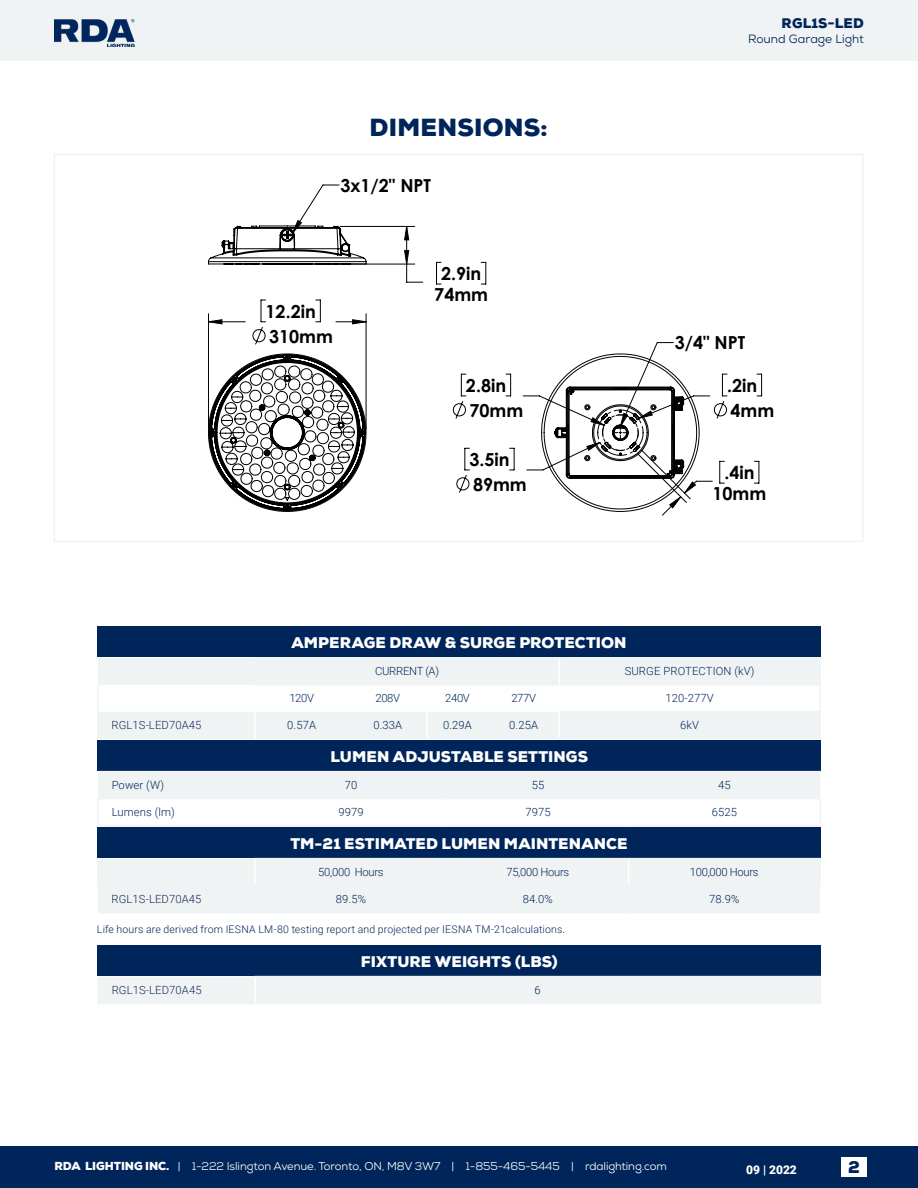
<style>
.page{position:relative;width:918px;height:1188px;background:#fff}
.page>*{position:absolute;margin:0;border:0;box-sizing:border-box;transform-origin:0 0}
.t1{font:900 24px "Nexa";letter-spacing:.01em;color:#00255a}
.t2{font:700 18px/24.8px "Century Gothic";color:#000}
.t3{font:900 16.5px "Nexa";color:#00255a}
.t4{font:900 15px "Nexa";letter-spacing:.005em;color:#fff}
.t5{font:900 13.5px "Nexa";letter-spacing:.01em;color:#00255a}
.t6{font:12px "Nexa";color:#00255a}
.t7{font:900 12px "Roboto";color:#fff}
.t8{font:300 11.25px "Roboto";letter-spacing:.01em;color:#00255a}
.t9{font:11.25px "Nexa";letter-spacing:-.01em;color:#fff}
.t10{font:300 11.25px "Roboto";letter-spacing:-.025em;color:#00255a}
.t11{font:300 11.25px "Roboto";letter-spacing:.01em;color:#182957}
.t12{font:300 10.5px "Roboto";letter-spacing:.015em;color:#00255a}
.s1{font-weight:900}
</style>
<div class="page">
<div style="left:0;top:1147px;width:918px;height:41px;background:#00255a"></div>
<div style="left:0;top:0;width:918px;height:60px;background:#f0f3f4"></div>
<img style="left:54px;top:20px;width:81px;height:26px">
<div style="left:841px;top:1158px;width:26px;height:19px;background:#fff"></div>
<svg style="left:208px;top:221px;width:466px;height:272px"></svg>
<svg style="left:208px;top:226px;width:159px;height:39px"></svg>
<svg style="left:208px;top:353px;width:159px;height:159px"></svg>
<svg style="left:541px;top:353px;width:159px;height:159px"></svg>
<div style="left:54px;top:154px;width:810px;height:388px;border:2px solid #f0f3f4"></div>
<div style="left:97px;top:626px;width:724px;height:31px;background:#00255a"></div>
<div style="left:97px;top:740px;width:724px;height:31px;background:#00255a"></div>
<div style="left:97px;top:827px;width:724px;height:31px;background:#00255a"></div>
<div style="left:97px;top:945px;width:724px;height:31px;background:#00255a"></div>
<svg style="left:98px;top:658px;width:721px;height:81px;fill:#f0f3f4"></svg>
<hr style="left:254px;top:686px;width:2px;height:26px;background:#fff">
<hr style="left:426px;top:686px;width:2px;height:26px;background:#fff">
<hr style="left:254px;top:712px;width:2px;height:27px;background:#fff">
<hr style="left:426px;top:712px;width:2px;height:27px;background:#fff">
<svg style="left:559px;top:659px;width:1px;height:79px"></svg>
<hr style="left:819px;top:659px;width:2px;height:26px;background:#f0f3f4">
<hr style="left:97px;top:685px;width:2px;height:27px;background:#f0f3f4">
<hr style="left:819px;top:685px;width:2px;height:27px;background:#f0f3f4">
<hr style="left:97px;top:712px;width:2px;height:27px;background:#f0f3f4">
<hr style="left:819px;top:712px;width:2px;height:26px;background:#f0f3f4">
<hr style="left:559px;top:738px;width:262px;height:2px;background:#f0f3f4">
<hr style="left:560px;top:711px;width:259px;height:2px;background:#f0f3f4">
<hr style="left:255px;top:657px;width:94px;height:2px;background:#f0f3f4">
<hr style="left:349px;top:657px;width:78px;height:2px;background:#f0f3f4">
<hr style="left:427px;top:657px;width:61px;height:2px;background:#f0f3f4">
<hr style="left:488px;top:657px;width:71px;height:2px;background:#f0f3f4">
<hr style="left:254px;top:684px;width:95px;height:2px;background:#f0f3f4">
<hr style="left:349px;top:684px;width:78px;height:2px;background:#f0f3f4">
<hr style="left:427px;top:684px;width:61px;height:2px;background:#f0f3f4">
<hr style="left:488px;top:684px;width:71px;height:2px;background:#f0f3f4">
<hr style="left:559px;top:657px;width:262px;height:2px;background:#f0f3f4">
<hr style="left:560px;top:684px;width:259px;height:2px;background:#f0f3f4">
<hr style="left:97px;top:799px;width:2px;height:26px;background:#f0f3f4">
<svg style="left:98px;top:772px;width:723px;height:53px"></svg>
<hr style="left:97px;top:825px;width:158px;height:1px;background:#f0f3f4">
<hr style="left:255px;top:825px;width:192px;height:1px;background:#f0f3f4">
<hr style="left:447px;top:825px;width:182px;height:1px;background:#f0f3f4">
<hr style="left:629px;top:825px;width:192px;height:1px;background:#f0f3f4">
<hr style="left:98px;top:771px;width:157px;height:1px;background:#f0f3f4">
<hr style="left:255px;top:771px;width:192px;height:1px;background:#f0f3f4">
<hr style="left:447px;top:771px;width:182px;height:1px;background:#f0f3f4">
<hr style="left:629px;top:771px;width:191px;height:1px;background:#f0f3f4">
<hr style="left:97px;top:798px;width:158px;height:1px;background:#f0f3f4">
<hr style="left:255px;top:798px;width:192px;height:1px;background:#f0f3f4">
<hr style="left:447px;top:798px;width:182px;height:1px;background:#f0f3f4">
<hr style="left:629px;top:798px;width:192px;height:1px;background:#f0f3f4">
<hr style="left:97px;top:859px;width:2px;height:26px;background:#f0f3f4">
<hr style="left:819px;top:859px;width:2px;height:26px;background:#f0f3f4">
<div style="left:98px;top:859px;width:722px;height:53px;background:#f0f3f4"></div>
<hr style="left:254px;top:858px;width:193px;height:1px;background:#f0f3f4">
<hr style="left:447px;top:858px;width:182px;height:1px;background:#f0f3f4">
<hr style="left:629px;top:858px;width:192px;height:1px;background:#f0f3f4">
<hr style="left:97px;top:885px;width:158px;height:1px;background:#f0f3f4">
<hr style="left:255px;top:885px;width:192px;height:1px;background:#f0f3f4">
<hr style="left:447px;top:885px;width:182px;height:1px;background:#f0f3f4">
<hr style="left:629px;top:885px;width:192px;height:1px;background:#f0f3f4">
<hr style="left:98px;top:912px;width:157px;height:1px;background:#f0f3f4">
<hr style="left:255px;top:912px;width:192px;height:1px;background:#f0f3f4">
<hr style="left:447px;top:912px;width:182px;height:1px;background:#f0f3f4">
<hr style="left:629px;top:912px;width:191px;height:1px;background:#f0f3f4">
<hr style="left:97px;top:977px;width:2px;height:26px;background:#f0f3f4">
<div style="left:99px;top:977px;width:722px;height:26px;background:#f0f3f4"></div>
<hr style="left:255px;top:1003px;width:566px;height:1px;background:#f0f3f4">
<hr style="left:254px;top:977px;width:2px;height:26px;background:#fff">
<hr style="left:254px;top:976px;width:567px;height:1px;background:#f0f3f4">
<hr style="left:97px;top:1003px;width:158px;height:1px;background:#f0f3f4">
<h1 class="t1" style="left:370px;top:112px;width:180px">DIMENSIONS:</h1>
<h2 class="t2" style="left:341px;top:172px;width:92px">3x1/2" NPT</h2>
<h2 class="t2" style="left:266px;top:298px;width:69px">12.2in<br>310mm</h2>
<h2 class="t2" style="left:434px;top:262px;width:55px;line-height:21px;text-align:center">2.9in<br>74mm</h2>
<h2 class="t2" style="left:466px;top:372px;width:59px">2.8in<br>70mm</h2>
<h2 class="t2" style="left:469px;top:446px;width:59px">3.5in<br>89mm</h2>
<p class="t5" style="left:782px;top:14px;width:84px">RGL1S-LED</p>
<p class="t6" style="left:748px;top:31px;width:117px">Round Garage Light</p>
<h2 class="t2" style="left:675px;top:330px;width:72px">3/4" NPT</h2>
<h2 class="t2" style="left:727px;top:372px;width:49px">.2in<br>4mm</h2>
<h2 class="t2" style="left:713px;top:461px;width:55px;line-height:21px;text-align:center">.4in<br>10mm</h2>
<h3 class="t4" style="left:291px;top:633px;width:337px">AMPERAGE DRAW &amp; SURGE PROTECTION</h3>
<p class="t10" style="left:375px;top:663px;width:65px">CURRENT (A)</p>
<p class="t8" style="left:625px;top:663px;width:131px">SURGE PROTECTION (kV)</p>
<p class="t8" style="left:289px;top:690px;width:26px">120V</p>
<p class="t8" style="left:375px;top:690px;width:26px">208V</p>
<p class="t8" style="left:445px;top:690px;width:26px">240V</p>
<p class="t8" style="left:511px;top:690px;width:26px">277V</p>
<p class="t8" style="left:666px;top:690px;width:50px">120-277V</p>
<p class="t11" style="left:111px;top:717px;width:91px">RGL1S-LED70A45</p>
<p class="t8" style="left:287px;top:717px;width:30px">0.57A</p>
<p class="t8" style="left:373px;top:717px;width:30px">0.33A</p>
<p class="t8" style="left:443px;top:717px;width:30px">0.29A</p>
<p class="t8" style="left:509px;top:717px;width:30px">0.25A</p>
<p class="t8" style="left:680px;top:717px;width:20px">6kV</p>
<h3 class="t4" style="left:330px;top:747px;width:259px">LUMEN ADJUSTABLE SETTINGS</h3>
<p class="t8" style="left:112px;top:777px;width:54px">Power (W)</p>
<p class="t8" style="left:345px;top:777px;width:14px">70</p>
<p class="t8" style="left:532px;top:777px;width:14px">55</p>
<p class="t8" style="left:718px;top:777px;width:14px">45</p>
<p class="t8" style="left:112px;top:804px;width:65px">Lumens (lm)</p>
<p class="t8" style="left:339px;top:804px;width:27px">9979</p>
<p class="t8" style="left:525px;top:804px;width:27px">7975</p>
<p class="t8" style="left:712px;top:804px;width:27px">6525</p>
<h3 class="t4" style="left:290px;top:833px;width:339px">TM-21 ESTIMATED LUMEN MAINTENANCE</h3>
<p class="t10" style="left:318px;top:864px;width:67px">50,000 Hours</p>
<p class="t10" style="left:506px;top:864px;width:64px">75,000 Hours</p>
<p class="t10" style="left:690px;top:864px;width:70px">100,000 Hours</p>
<p class="t11" style="left:111px;top:891px;width:91px">RGL1S-LED70A45</p>
<p class="t8" style="left:336px;top:891px;width:32px">89.5%</p>
<p class="t8" style="left:523px;top:891px;width:32px">84.0%</p>
<p class="t8" style="left:709px;top:891px;width:32px">78.9%</p>
<p class="t12" style="left:97px;top:922px;width:470px">Life hours are derived from IESNA LM-80 testing report and projected per IESNA TM-21calculations.</p>
<h3 class="t4" style="left:361px;top:951px;width:198px">FIXTURE WEIGHTS (LBS)</h3>
<p class="t11" style="left:112px;top:982px;width:91px">RGL1S-LED70A45</p>
<p class="t8" style="left:535px;top:982px;width:8px">6</p>
<p class="t9" style="left:54px;top:1159px;width:614px"><span class="s1">RDA LIGHTING INC.</span> | 1-222 Islington Avenue. Toronto, ON, M8V 3W7 | 1-855-465-5445 | rdalighting.com</p>
<p class="t7" style="left:746px;top:1161px;width:52px">09 | 2022</p>
<h3 class="t3" style="left:848px;top:1156px;width:13px">2</h3>
</div>
